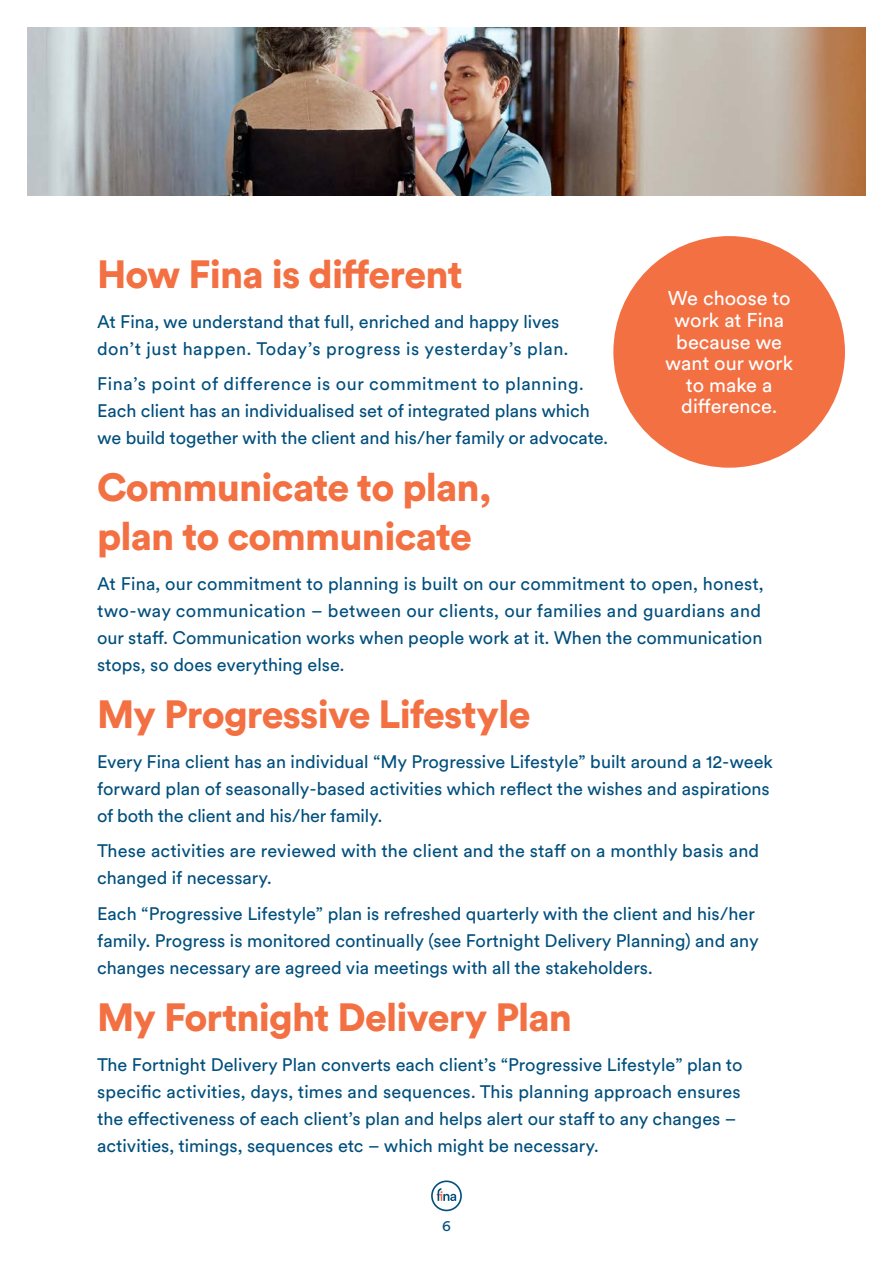
<style>
.page{position:relative;width:893px;height:1263px;background:#fff}
.page>*{position:absolute;margin:0;border:0;box-sizing:border-box;transform-origin:0 0}
.t1{font:900 39px/48.6px "Circular Std";letter-spacing:-.02em;color:#f37043}
.t2{font:19.8px/21.6px "Circular XX";color:#fff;text-align:center}
.t3{font:18px/27px "Circular XX";color:#004f7d}
.t4{font:15px "Circular XX";color:#004f7d}
</style>
<div class="page">
<img style="left:27px;top:27px;width:839px;height:169px">
<div style="left:613px;top:236px;width:232px;height:232px;background:#f37043;border-radius:50%"></div>
<svg style="left:432px;top:1181px;width:29px;height:29px"></svg>
<div style="left:431px;top:1180px;width:31px;height:31px;border:2px solid #004f7d;border-radius:50%"></div>
<svg style="left:437px;top:1188px;width:19px;height:13px"></svg>
<h1 class="t1" style="left:97px;top:249px;width:367px">How Fina is different</h1>
<p class="t3" style="left:97px;top:307px;width:473px">At Fina, we understand that full, enriched and happy lives don’t just happen. Today’s progress is yesterday’s plan.</p>
<p class="t3" style="left:97px;top:370px;width:512px">Fina’s point of difference is our commitment to planning.<br>Each client has an individualised set of integrated plans which we build together with the client and his/her family or advocate.</p>
<h1 class="t1" style="left:97px;top:463px;width:396px">Communicate to plan, plan to communicate</h1>
<p class="t3" style="left:97px;top:569px;width:668px">At Fina, our commitment to planning is built on our commitment to open, honest, two-way communication – between our clients, our families and guardians and our staff. Communication works when people work at it. When the communication stops, so does everything else.</p>
<h1 class="t1" style="left:97px;top:689px;width:435px">My Progressive Lifestyle</h1>
<p class="t3" style="left:97px;top:747px;width:677px">Every Fina client has an individual “My Progressive Lifestyle” built around a 12-week forward plan of seasonally-based activities which reflect the wishes and aspirations of both the client and his/her family.</p>
<p class="t3" style="left:97px;top:837px;width:664px">These activities are reviewed with the client and the staff on a monthly basis and changed if necessary.</p>
<p class="t3" style="left:97px;top:899px;width:663px">Each “Progressive Lifestyle” plan is refreshed quarterly with the client and his/her family. Progress is monitored continually (see Fortnight Delivery Planning) and any changes necessary are agreed via meetings with all the stakeholders.</p>
<h1 class="t1" style="left:97px;top:992px;width:476px">My Fortnight Delivery Plan</h1>
<p class="t3" style="left:97px;top:1050px;width:647px">The Fortnight Delivery Plan converts each client’s “Progressive Lifestyle” plan to specific activities, days, times and sequences. This planning approach ensures the effectiveness of each client’s plan and helps alert our staff to any changes – activities, timings, sequences etc – which might be necessary.</p>
<p class="t2" style="left:665px;top:287px;width:130px">We choose to work at Fina because we want our work to make a difference.</p>
<p class="t4" style="left:442px;top:1215px;width:10px">6</p>
</div>
